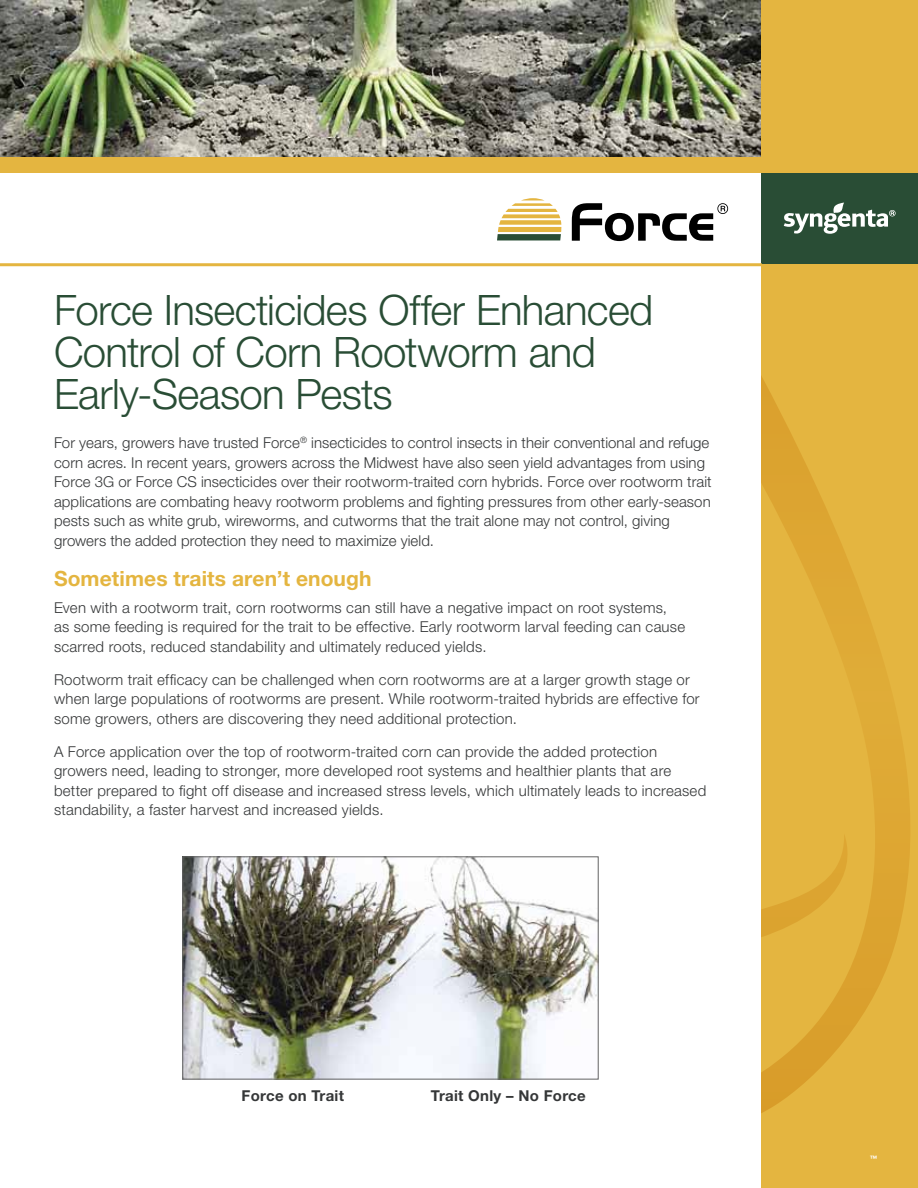
<style>
.page{position:relative;width:918px;height:1188px;background:#fff}
.page>*{position:absolute;margin:0;border:0;box-sizing:border-box;transform-origin:0 0}
.t1{font:300 42px/42px "Helvetica Neue";letter-spacing:-.015em;color:#294d35}
.t2{font:700 21px "Helvetica Neue";letter-spacing:.005em;color:#e4b540}
.t3{font:300 15px/19.5px "Helvetica Neue";letter-spacing:.01em;color:#353738}
.t4{font:700 15px "Helvetica Neue";letter-spacing:.02em;color:#353738}
.t5{font:700 7.5px "Helvetica Neue";color:#fff}
</style>
<div class="page">
<img style="left:0;top:0;width:762px;height:158px">
<div style="left:762px;top:0;width:156px;height:1188px;background:#e4b540"></div>
<svg style="left:762px;top:263px;width:150px;height:850px"></svg>
<img style="left:184px;top:858px;width:413px;height:220px">
<div style="left:182px;top:856px;width:417px;height:224px;border:1px solid #636363"></div>
<div style="left:762px;top:173px;width:156px;height:90px;background:#294d35"></div>
<svg style="left:784px;top:203px;width:112px;height:31px"></svg>
<hr style="left:0;top:263px;width:762px;height:3px;background:#e4b540">
<svg style="left:572px;top:203px;width:156px;height:38px"></svg>
<svg style="left:497px;top:198px;width:64px;height:42px"></svg>
<div style="left:0;top:158px;width:918px;height:15px;background:#e4b540"></div>
<h1 class="t1" style="left:54px;top:288px;width:601px">Force Insecticides Offer Enhanced<br>Control of Corn Rootworm and<br>Early-Season Pests</h1>
<p class="t3" style="left:54px;top:433px;width:659px">For years, growers have trusted Force<sup>®</sup> insecticides to control insects in their conventional and refuge corn acres. In recent years, growers across the Midwest have also seen yield advantages from using Force 3G or Force CS insecticides over their rootworm-traited corn hybrids. Force over rootworm trait applications are combating heavy rootworm problems and fighting pressures from other early-season pests such as white grub, wireworms, and cutworms that the trait alone may not control, giving growers the added protection they need to maximize yield.</p>
<h2 class="t2" style="left:54px;top:566px;width:319px">Sometimes traits aren’t enough</h2>
<p class="t3" style="left:54px;top:597px;width:633px">Even with a rootworm trait, corn rootworms can still have a negative impact on root systems, as some feeding is required for the trait to be effective. Early rootworm larval feeding can cause scarred roots, reduced standability and ultimately reduced yields.</p>
<p class="t3" style="left:54px;top:669px;width:647px">Rootworm trait efficacy can be challenged when corn rootworms are at a larger growth stage or when large populations of rootworms are present. While rootworm-traited hybrids are effective for some growers, others are discovering they need additional protection.</p>
<p class="t3" style="left:54px;top:741px;width:654px">A Force application over the top of rootworm-traited corn can provide the added protection growers need, leading to stronger, more developed root systems and healthier plants that are better prepared to fight off disease and increased stress levels, which ultimately leads to increased standability, a faster harvest and increased yields.</p>
<p class="t4" style="left:242px;top:1086px;width:104px">Force on Trait</p>
<p class="t4" style="left:431px;top:1086px;width:156px">Trait Only – No Force</p>
<p class="t5" style="left:870px;top:1153px;width:9px">™</p>
</div>
